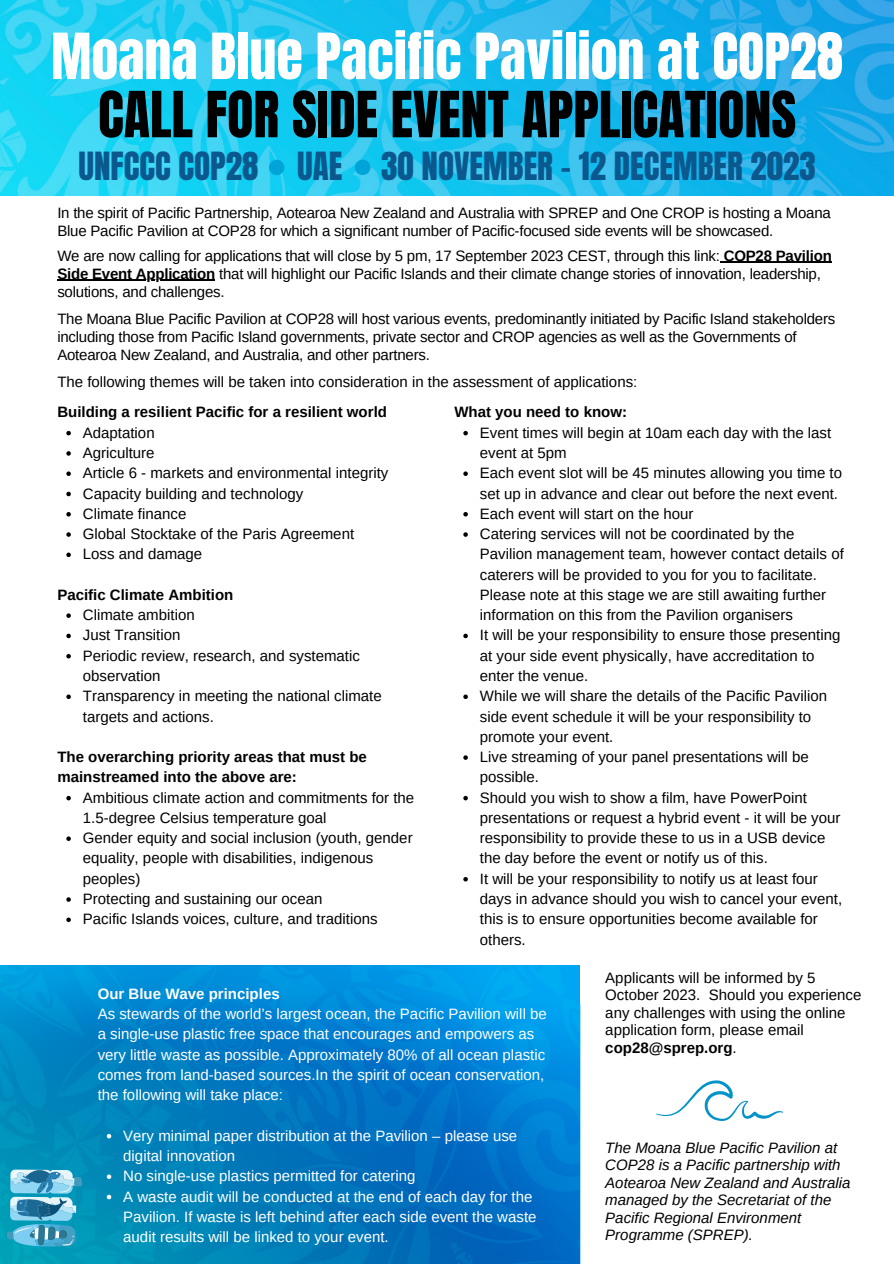
<style>
.page{position:relative;width:894px;height:1264px;background:#fff}
.page>*{position:absolute;margin:0;border:0;box-sizing:border-box;transform-origin:0 0}
.t1{font:54px "Anton";color:#fff}
.t2{font:54px "Anton";color:#000}
.t3{font:33px "Anton";color:#0a588e}
.t4{font:15px/20.2px "Arimo";color:#000}
.t5{font:15px/20.2px "Arimo";color:#fff}
.t6{font:italic 15px/17.5px "Arimo";color:#000}
.t7{font:700 15px/20.2px "Arimo";color:#000}
.t8{font:700 15px "Arimo";color:#fff}
.s1{font-weight:700}
</style>
<div class="page">
<img style="left:0;top:965px;width:579px;height:298px">
<svg style="left:7px;top:1164px;width:75px;height:82px;background:#4faac8"></svg>
<svg style="left:463px;top:431px;width:4px;height:4px"></svg>
<svg style="left:463px;top:471px;width:4px;height:5px"></svg>
<svg style="left:463px;top:512px;width:4px;height:4px"></svg>
<svg style="left:463px;top:532px;width:4px;height:5px"></svg>
<svg style="left:463px;top:633px;width:4px;height:5px"></svg>
<svg style="left:463px;top:694px;width:4px;height:5px"></svg>
<svg style="left:463px;top:755px;width:4px;height:4px"></svg>
<svg style="left:463px;top:796px;width:4px;height:4px"></svg>
<svg style="left:463px;top:877px;width:4px;height:4px"></svg>
<svg style="left:66px;top:431px;width:5px;height:4px"></svg>
<svg style="left:66px;top:451px;width:5px;height:4px"></svg>
<svg style="left:66px;top:471px;width:5px;height:5px"></svg>
<svg style="left:66px;top:492px;width:5px;height:4px"></svg>
<svg style="left:66px;top:512px;width:5px;height:4px"></svg>
<svg style="left:66px;top:532px;width:5px;height:5px"></svg>
<svg style="left:66px;top:552px;width:5px;height:5px"></svg>
<svg style="left:66px;top:613px;width:5px;height:5px"></svg>
<svg style="left:66px;top:633px;width:5px;height:5px"></svg>
<svg style="left:66px;top:654px;width:5px;height:4px"></svg>
<svg style="left:66px;top:694px;width:5px;height:5px"></svg>
<svg style="left:66px;top:796px;width:5px;height:4px"></svg>
<svg style="left:66px;top:836px;width:5px;height:5px"></svg>
<svg style="left:66px;top:897px;width:5px;height:4px"></svg>
<svg style="left:66px;top:917px;width:5px;height:5px"></svg>
<img style="left:0;top:0;width:893px;height:196px">
<div style="left:269px;top:160px;width:15px;height:15px;background:#00a4d8;border-radius:50%"></div>
<div style="left:355px;top:160px;width:15px;height:15px;background:#00a4d8;border-radius:50%"></div>
<hr style="left:723px;top:261px;width:108px;height:2px;background:#000">
<hr style="left:57px;top:279px;width:158px;height:2px;background:#000">
<svg style="left:107px;top:1133px;width:4px;height:5px"></svg>
<svg style="left:107px;top:1174px;width:4px;height:4px"></svg>
<svg style="left:107px;top:1194px;width:4px;height:5px"></svg>
<svg style="left:656px;top:1080px;width:127px;height:41px"></svg>
<p class="t1" style="left:51px;top:18px;width:793px">Moana Blue Pacific Pavilion at COP28</p>
<p class="t2" style="left:98px;top:76px;width:699px">CALL FOR SIDE EVENT APPLICATIONS</p>
<p class="t3" style="left:78px;top:143px;width:738px">UNFCCC COP28 UAE 30 NOVEMBER - 12 DECEMBER 2023</p>
<p class="t4" style="left:57px;top:203px;width:774px;line-height:18px">In the spirit of Pacific Partnership, Aotearoa New Zealand and Australia with SPREP and One CROP is hosting a Moana<br>Blue Pacific Pavilion at COP28 for which a significant number of Pacific-focused side events will be showcased.</p>
<p class="t4" style="left:57px;top:246px;width:775px;line-height:18px">We are now calling for applications that will close by 5 pm, 17 September 2023 CEST, through this link: <span class="s1">COP28 Pavilion<br>Side Event Application</span> that will highlight our Pacific Islands and their climate change stories of innovation, leadership, solutions, and challenges.</p>
<p class="t4" style="left:57px;top:309px;width:779px;line-height:18px">The Moana Blue Pacific Pavilion at COP28 will host various events, predominantly initiated by Pacific Island stakeholders including those from Pacific Island governments, private sector and CROP agencies as well as the Governments of<br>Aotearoa New Zealand, and Australia, and other partners.</p>
<p class="t4" style="left:57px;top:372px;width:581px">The following themes will be taken into consideration in the assessment of applications:</p>
<p class="t7" style="left:57px;top:402px;width:331px">Building a resilient Pacific for a resilient world</p>
<p class="t4" style="left:83px;top:422px;width:73px">Adaptation</p>
<p class="t4" style="left:83px;top:442px;width:73px">Agriculture</p>
<p class="t4" style="left:83px;top:463px;width:307px">Article 6 - markets and environmental integrity</p>
<p class="t4" style="left:83px;top:483px;width:222px">Capacity building and technology</p>
<p class="t4" style="left:83px;top:503px;width:105px">Climate finance</p>
<p class="t4" style="left:83px;top:523px;width:273px">Global Stocktake of the Paris Agreement</p>
<p class="t4" style="left:83px;top:544px;width:121px">Loss and damage</p>
<p class="t7" style="left:57px;top:584px;width:177px">Pacific Climate Ambition</p>
<p class="t4" style="left:83px;top:605px;width:113px">Climate ambition</p>
<p class="t4" style="left:83px;top:625px;width:99px">Just Transition</p>
<p class="t4" style="left:83px;top:645px;width:278px">Periodic review, research, and systematic observation</p>
<p class="t4" style="left:83px;top:686px;width:300px">Transparency in meeting the national climate targets and actions.</p>
<p class="t7" style="left:57px;top:746px;width:311px">The overarching priority areas that must be mainstreamed into the above are:</p>
<p class="t4" style="left:83px;top:787px;width:333px">Ambitious climate action and commitments for the<br>1.5-degree Celsius temperature goal</p>
<p class="t4" style="left:83px;top:827px;width:331px">Gender equity and social inclusion (youth, gender equality, people with disabilities, indigenous peoples)</p>
<p class="t4" style="left:83px;top:888px;width:241px">Protecting and sustaining our ocean</p>
<p class="t4" style="left:83px;top:909px;width:296px">Pacific Islands voices, culture, and traditions</p>
<p class="t7" style="left:454px;top:402px;width:174px">What you need to know:</p>
<p class="t4" style="left:479px;top:422px;width:353px">Event times will begin at 10am each day with the last event at 5pm</p>
<p class="t4" style="left:479px;top:463px;width:364px">Each event slot will be 45 minutes allowing you time to set up in advance and clear out before the next event.</p>
<p class="t4" style="left:479px;top:503px;width:215px">Each event will start on the hour</p>
<p class="t4" style="left:479px;top:523px;width:365px">Catering services will not be coordinated by the Pavilion management team, however contact details of caterers will be provided to you for you to facilitate.<br>Please note at this stage we are still awaiting further information on this from the Pavilion organisers</p>
<p class="t4" style="left:479px;top:625px;width:362px">It will be your responsibility to ensure those presenting at your side event physically, have accreditation to enter the venue.</p>
<p class="t4" style="left:479px;top:686px;width:348px">While we will share the details of the Pacific Pavilion side event schedule it will be your responsibility to promote your event.</p>
<p class="t4" style="left:479px;top:746px;width:330px">Live streaming of your panel presentations will be possible.</p>
<p class="t4" style="left:479px;top:787px;width:362px">Should you wish to show a film, have PowerPoint presentations or request a hybrid event - it will be your responsibility to provide these to us in a USB device the day before the event or notify us of this.</p>
<p class="t4" style="left:479px;top:868px;width:364px">It will be your responsibility to notify us at least four days in advance should you wish to cancel your event, this is to ensure opportunities become available for others.</p>
<p class="t8" style="left:98px;top:985px;width:183px">Our Blue Wave principles</p>
<p class="t5" style="left:98px;top:1003px;width:450px">As stewards of the world’s largest ocean, the Pacific Pavilion will be a single-use plastic free space that encourages and empowers as very little waste as possible. Approximately 80% of all ocean plastic comes from land-based sources.In the spirit of ocean conservation, the following will take place:</p>
<p class="t5" style="left:123px;top:1125px;width:395px">Very minimal paper distribution at the Pavilion – please use digital innovation</p>
<p class="t5" style="left:123px;top:1165px;width:293px">No single-use plastics permitted for catering</p>
<p class="t5" style="left:123px;top:1186px;width:414px">A waste audit will be conducted at the end of each day for the<br>Pavilion. If waste is left behind after each side event the waste audit results will be linked to your event.</p>
<p class="t4" style="left:605px;top:968px;width:257px;line-height:17.5px">Applicants will be informed by 5<br>October 2023. Should you experience any challenges with using the online application form, please email <span class="s1">cop28@sprep.org</span>.</p>
<p class="t6" style="left:605px;top:1138px;width:247px">The Moana Blue Pacific Pavilion at<br>COP28 is a Pacific partnership with<br>Aotearoa New Zealand and Australia managed by the Secretariat of the<br>Pacific Regional Environment<br>Programme (SPREP).</p>
</div>
